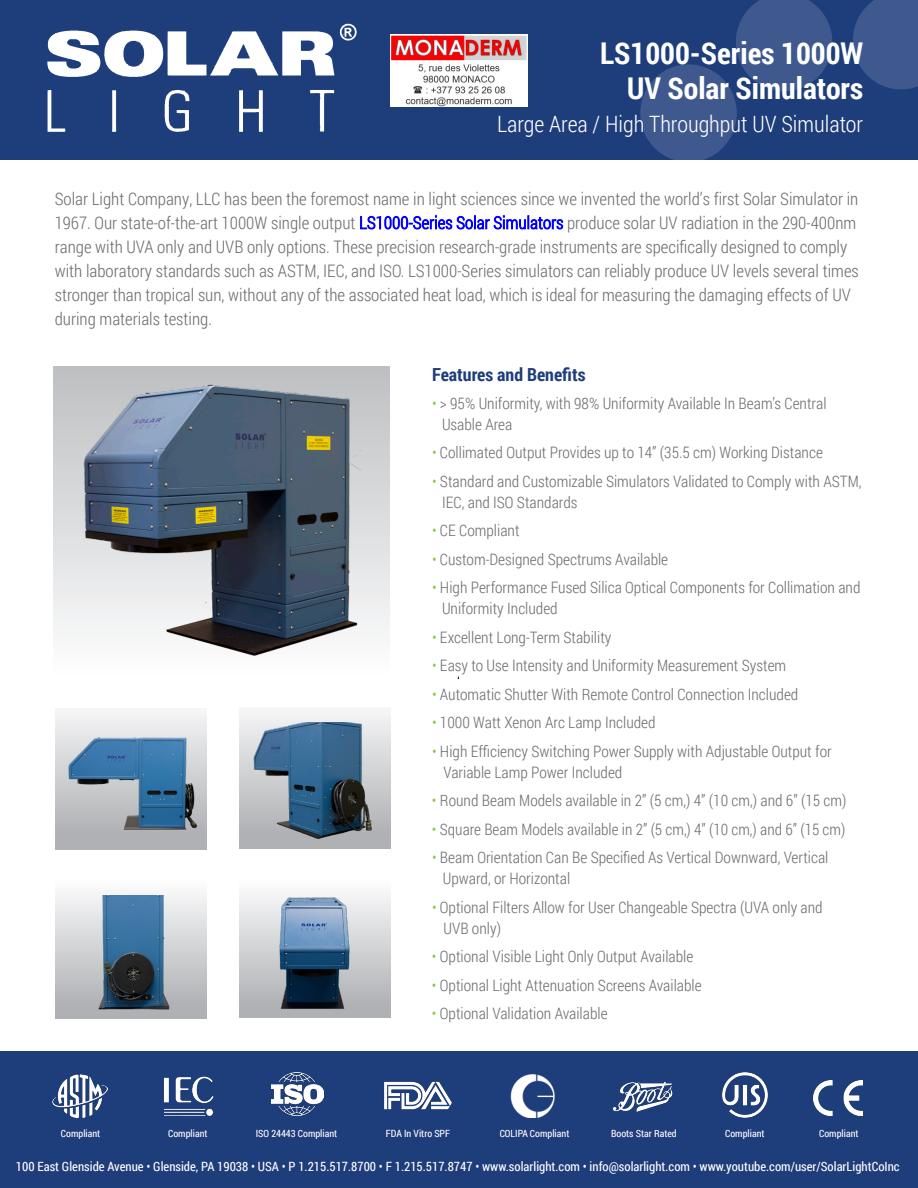
<style>
.page{position:relative;width:918px;height:1188px;background:#fff}
.page>*{position:absolute;margin:0;border:0;box-sizing:border-box;transform-origin:0 0}
.t1{font:700 30px "Roboto Condensed";color:#fff}
.t2{font:300 22.5px "Roboto Condensed";color:#fff}
.t3{font:700 18px "Roboto Condensed";color:#1e3d7b}
.t4{font:300 17.25px/24px "Roboto Condensed";color:#6c6d70}
.t5{font:300 15.75px "Roboto Condensed";color:#6c6d70}
.t6{font:12.75px "Roboto Condensed";color:#fff}
.t7{font:9.9px "Roboto Condensed";color:#fff}
.s1{color:#00f}
.s2{color:#8bc63e}
</style>
<div class="page">
<div style="left:0;top:0;width:918px;height:160px;background:#1e3d7b"></div>
<svg style="left:640px;top:0;width:278px;height:160px"></svg>
<img style="left:47px;top:23px;width:310px;height:109px">
<svg style="left:55px;top:712px;width:151px;height:137px"></svg>
<svg style="left:55px;top:894px;width:149px;height:124px"></svg>
<svg style="left:240px;top:712px;width:151px;height:136px"></svg>
<img style="left:56px;top:735px;width:151px;height:99px">
<img style="left:239px;top:723px;width:152px;height:120px">
<img style="left:55px;top:895px;width:149px;height:119px">
<img style="left:204px;top:894px;width:187px;height:125px">
<img style="left:53px;top:366px;width:406px;height:312px">
<div style="left:0;top:1051px;width:918px;height:137px;background:#1e3d7b"></div>
<img style="left:271px;top:1073px;width:52px;height:43px">
<img style="left:384px;top:1081px;width:68px;height:29px">
<img style="left:510px;top:1074px;width:45px;height:44px">
<img style="left:612px;top:1082px;width:61px;height:30px">
<img style="left:163px;top:1076px;width:51px;height:40px">
<img style="left:722px;top:1072px;width:46px;height:46px">
<img style="left:814px;top:1080px;width:49px;height:35px">
<img style="left:53px;top:1074px;width:55px;height:45px">
<img style="left:390px;top:34px;width:138px;height:72px">
<p class="t1" style="left:600px;top:32px;width:265px">LS1000-Series 1000W</p>
<p class="t1" style="left:627px;top:67px;width:238px">UV Solar Simulators</p>
<p class="t2" style="left:497px;top:108px;width:368px">Large Area / High Throughput UV Simulator</p>
<p class="t4" style="left:55px;top:186px;width:806px">Solar Light Company, LLC has been the foremost name in light sciences since we invented the world’s first Solar Simulator in 1967. Our state-of-the-art 1000W single output <span class="s1">LS1000-Series Solar Simulators</span> produce solar UV radiation in the 290-400nm range with UVA only and UVB only options. These precision research-grade instruments are specifically designed to comply with laboratory standards such as ASTM, IEC, and ISO. LS1000-Series simulators can reliably produce UV levels several times stronger than tropical sun, without any of the associated heat load, which is ideal for measuring the damaging effects of UV during materials testing.</p>
<p class="t3" style="left:432px;top:362px;width:155px">Features and Benefits</p>
<p class="t5" style="left:432px;top:392px;width:396px"><span class="s2">•</span> &gt; 95% Uniformity, with 98% Uniformity Available In Beam’s Central</p>
<p class="t5" style="left:442px;top:413px;width:72px">Usable Area</p>
<p class="t5" style="left:432px;top:442px;width:392px"><span class="s2">•</span> Collimated Output Provides up to 14” (35.5 cm) Working Distance</p>
<p class="t5" style="left:432px;top:470px;width:431px"><span class="s2">•</span> Standard and Customizable Simulators Validated to Comply with ASTM,</p>
<p class="t5" style="left:442px;top:491px;width:137px">IEC, and ISO Standards</p>
<p class="t5" style="left:432px;top:520px;width:89px"><span class="s2">•</span> CE Compliant</p>
<p class="t5" style="left:432px;top:548px;width:238px"><span class="s2">•</span> Custom-Designed Spectrums Available</p>
<p class="t5" style="left:432px;top:577px;width:430px"><span class="s2">•</span> High Performance Fused Silica Optical Components for Collimation and</p>
<p class="t5" style="left:442px;top:598px;width:117px">Uniformity Included</p>
<p class="t5" style="left:432px;top:626px;width:181px"><span class="s2">•</span> Excellent Long-Term Stability</p>
<p class="t5" style="left:432px;top:655px;width:356px"><span class="s2">•</span> Easy to Use Intensity and Uniformity Measurement System</p>
<p class="t5" style="left:432px;top:683px;width:368px"><span class="s2">•</span> Automatic Shutter With Remote Control Connection Included</p>
<p class="t5" style="left:432px;top:712px;width:225px"><span class="s2">•</span> 1000 Watt Xenon Arc Lamp Included</p>
<p class="t5" style="left:432px;top:740px;width:401px"><span class="s2">•</span> High Efficiency Switching Power Supply with Adjustable Output for</p>
<p class="t5" style="left:443px;top:761px;width:180px">Variable Lamp Power Included</p>
<p class="t5" style="left:432px;top:790px;width:416px"><span class="s2">•</span> Round Beam Models available in 2” (5 cm,) 4” (10 cm,) and 6” (15 cm)</p>
<p class="t5" style="left:432px;top:818px;width:415px"><span class="s2">•</span> Square Beam Models available in 2” (5 cm,) 4” (10 cm,) and 6” (15 cm)</p>
<p class="t5" style="left:432px;top:847px;width:398px"><span class="s2">•</span> Beam Orientation Can Be Specified As Vertical Downward, Vertical</p>
<p class="t5" style="left:443px;top:868px;width:129px">Upward, or Horizontal</p>
<p class="t5" style="left:432px;top:896px;width:392px"><span class="s2">•</span> Optional Filters Allow for User Changeable Spectra (UVA only and</p>
<p class="t5" style="left:443px;top:917px;width:59px">UVB only)</p>
<p class="t5" style="left:432px;top:946px;width:263px"><span class="s2">•</span> Optional Visible Light Only Output Available</p>
<p class="t5" style="left:432px;top:974px;width:271px"><span class="s2">•</span> Optional Light Attenuation Screens Available</p>
<p class="t5" style="left:432px;top:1003px;width:177px"><span class="s2">•</span> Optional Validation Available</p>
<p class="t7" style="left:61px;top:1126px;width:41px">Compliant</p>
<p class="t7" style="left:168px;top:1126px;width:41px">Compliant</p>
<p class="t7" style="left:256px;top:1127px;width:83px">ISO 24443 Compliant</p>
<p class="t7" style="left:386px;top:1127px;width:66px">FDA In Vitro SPF</p>
<p class="t7" style="left:500px;top:1127px;width:71px">COLIPA Compliant</p>
<p class="t7" style="left:611px;top:1127px;width:67px">Boots Star Rated</p>
<p class="t7" style="left:725px;top:1126px;width:41px">Compliant</p>
<p class="t7" style="left:819px;top:1127px;width:41px">Compliant</p>
<p class="t6" style="left:16px;top:1158px;width:885px">100 East Glenside Avenue • Glenside, PA 19038 • USA • P 1.215.517.8700 • F 1.215.517.8747 • www.solarlight.com • info@solarlight.com • www.youtube.com/user/SolarLightCoInc</p>
</div>
